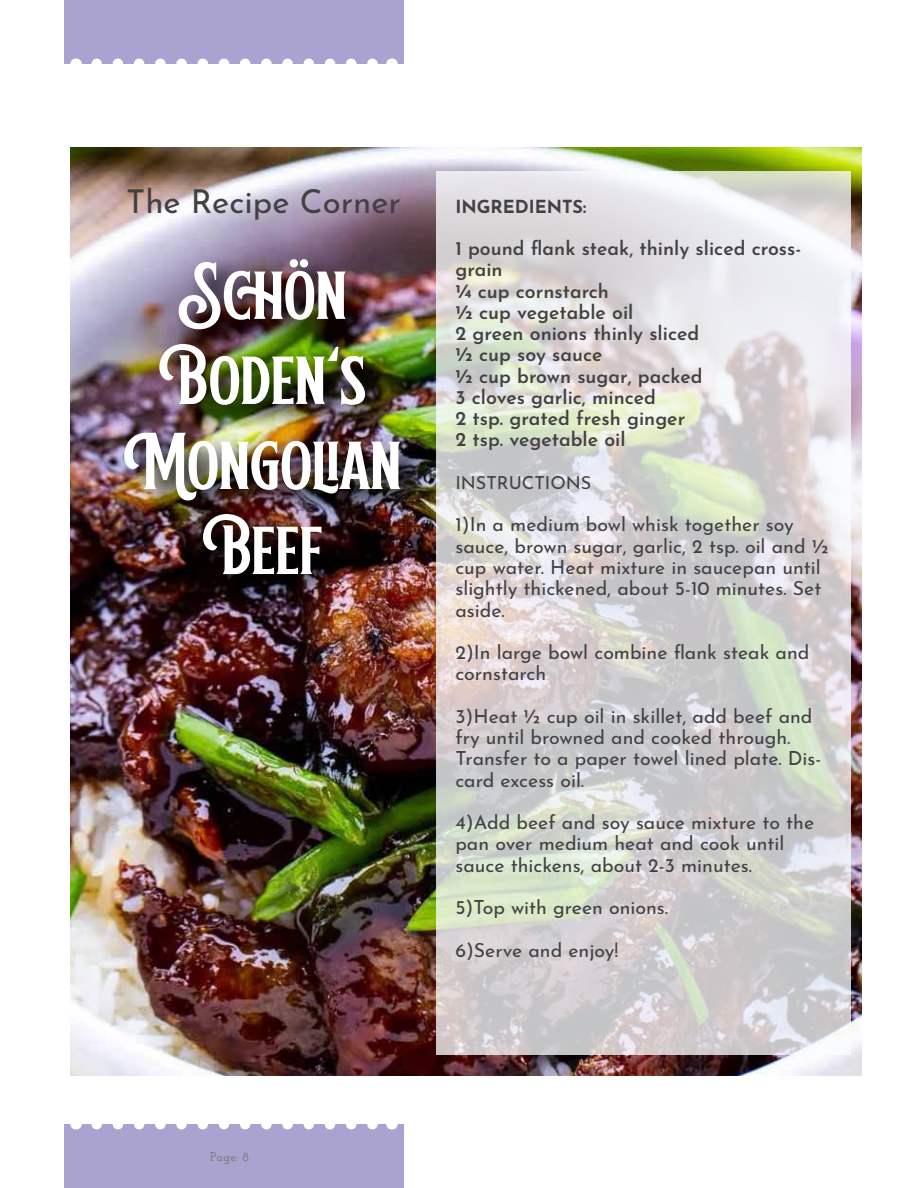
<style>
.page{position:relative;width:918px;height:1188px;background:#fff}
.page>*{position:absolute;margin:0;border:0;box-sizing:border-box;transform-origin:0 0}
.t1{font:75px/85.1px "Bancher";color:#fff;text-align:center}
.t2{font:33px "Josefin Sans";color:#414042}
.t3{font:19.5px/21.3px "Josefin Sans";color:#414042}
.t4{font:600 19.5px/21.3px "Josefin Sans";color:#414042}
.t5{font:700 18px "Josefin Sans";color:#414042}
.t6{font:18px "Josefin Sans";color:#414042}
.t7{font:700 12.75px "Josefin Slab";color:#808285}
</style>
<div class="page">
<div style="left:64px;top:0;width:339px;height:64px;background:#aaa3d0"></div>
<div style="left:64px;top:1124px;width:339px;height:64px;background:#aaa3d0"></div>
<svg style="left:97px;top:59px;width:281px;height:5px"></svg>
<svg style="left:97px;top:1124px;width:281px;height:5px"></svg>
<img style="left:70px;top:147px;width:791px;height:929px">
<img style="left:118px;top:253px;width:312px;height:352px">
<svg style="left:436px;top:171px;width:415px;height:883px;background:#d8d7d5"></svg>
<h2 class="t2" style="left:126px;top:174px;width:276px">The Recipe Corner</h2>
<h1 class="t1" style="left:123px;top:250px;width:280px">Schön<br>Boden’s<br>Mongolian<br>Beef</h1>
<p class="t5" style="left:455px;top:190px;width:132px">INGREDIENTS:</p>
<p class="t4" style="left:455px;top:235px;width:347px">1 pound flank steak, thinly sliced cross&shy;grain<br>¼ cup cornstarch<br>½ cup vegetable oil<br>2 green onions thinly sliced<br>½ cup soy sauce<br>½ cup brown sugar, packed<br>3 cloves garlic, minced<br>2 tsp. grated fresh ginger<br>2 tsp. vegetable oil</p>
<p class="t6" style="left:455px;top:468px;width:137px">INSTRUCTIONS</p>
<p class="t3" style="left:455px;top:512px;width:375px">1)In a medium bowl whisk together soy sauce, brown sugar, garlic, 2 tsp. oil and ½ cup water. Heat mixture in saucepan until slightly thickened, about 5-10 minutes. Set aside.</p>
<p class="t3" style="left:455px;top:639px;width:355px">2)In large bowl combine flank steak and cornstarch</p>
<p class="t3" style="left:455px;top:703px;width:368px">3)Heat ½ cup oil in skillet, add beef and fry until browned and cooked through.<br>Transfer to a paper towel lined plate. Dis&shy;card excess oil.</p>
<p class="t3" style="left:455px;top:809px;width:360px">4)Add beef and soy sauce mixture to the pan over medium heat and cook until sauce thickens, about 2-3 minutes.</p>
<p class="t3" style="left:455px;top:884px;width:214px;line-height:42.5px">5)Top with green onions.<br>6)Serve and enjoy!</p>
<p class="t7" style="left:210px;top:1149px;width:40px">Page: 8</p>
</div>
